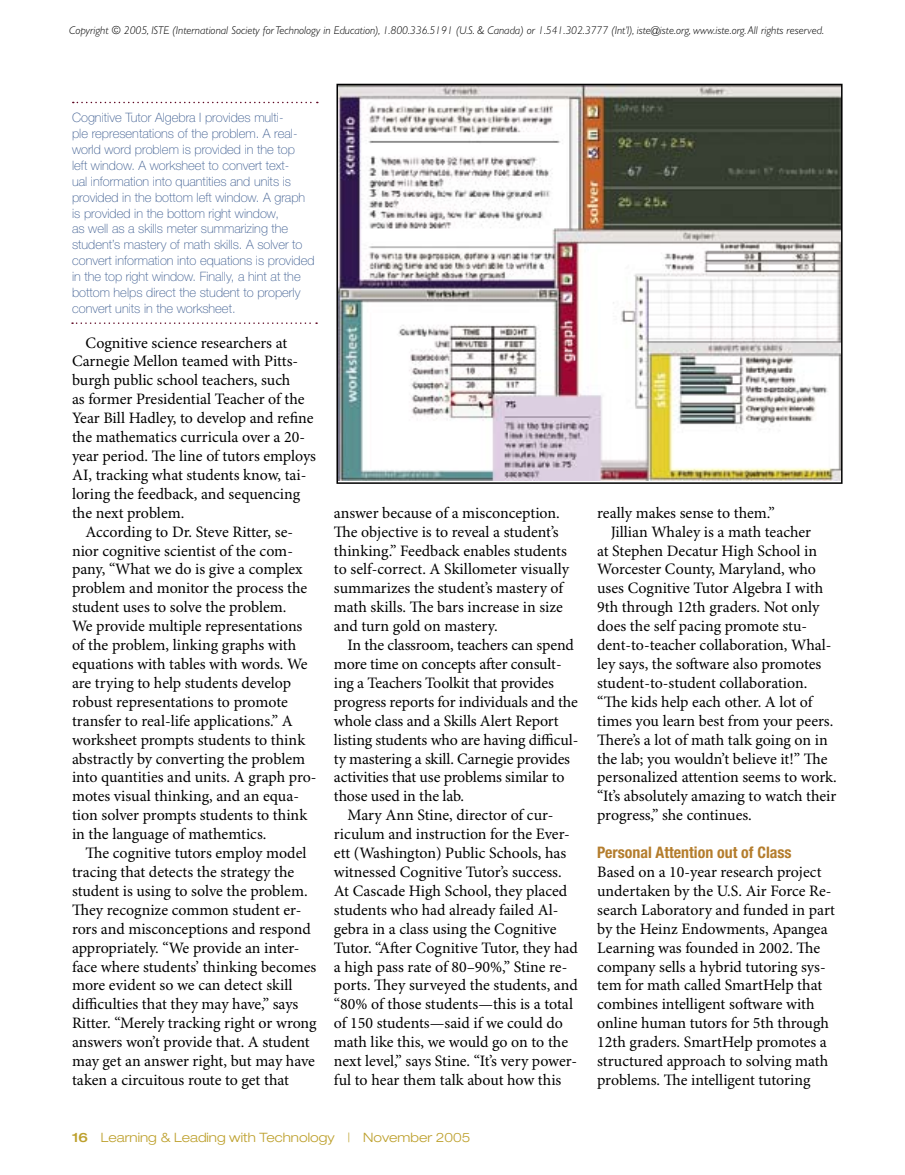
<style>
.page{position:relative;width:905px;height:1175px;background:#fff}
.page>*{position:absolute;margin:0;border:0;box-sizing:border-box;transform-origin:0 0}
.body_indent{font:15.9px/18.9px "Minion Pro";letter-spacing:-.005em;color:#000}
.body_flush{font:15.9px/18.9px "Minion Pro";letter-spacing:-.005em;color:#000}
.subhead{font:700 condensed 15.9px "Helvetica Neue LT Std";color:#b47d2d}
.t1{font:100 12.9px/15.9px "Helvetica Neue LT Std";color:#3b5b8f}
.t2{font:300 expanded 12.9px "Helvetica Neue LT Std";color:#bda02c}
.t3{font:italic 300 11.25px "Gill Sans Std";color:#000}
.s1{font-weight:500}
</style>
<div class="page">
<img style="left:339px;top:87px;width:500px;height:393px">
<div style="left:336px;top:84px;width:506px;height:400px;border:2px solid #000"></div>
<svg style="left:72px;top:322px;width:245px;height:2px"></svg>
<svg style="left:73px;top:102px;width:245px;height:1px"></svg>
<p class="t3" style="left:69px;top:24px;width:756px">Copyright © 2005, ISTE (International Society for Technology in Education), 1.800.336.5191 (U.S. &amp; Canada) or 1.541.302.3777 (Int’l), iste@iste.org, www.iste.org. All rights reserved.</p>
<p class="t1" style="left:72px;top:110px;width:244px">Cognitive Tutor Algebra I provides multi-<br>ple representations of the problem. A real&shy;world word problem is provided in the top<br>left window. A worksheet to convert text-<br>ual information into quantities and units is provided in the bottom left window. A graph is provided in the bottom right window,<br>as well as a skills meter summarizing the student’s mastery of math skills. A solver to convert information into equations is provided in the top right window. Finally, a hint at the bottom helps direct the student to properly convert units in the worksheet.</p>
<p class="body_indent" style="left:72px;top:334px;width:245px;text-indent:14px">Cognitive science researchers at Carnegie Mellon teamed with Pitts&shy;burgh public school teachers, such<br>as former Presidential Teacher of the Year Bill Hadley, to develop and refine the mathematics curricula over a 20- year period. The line of tutors employs AI, tracking what students know, tai&shy;loring the feedback, and sequencing the next problem.</p>
<p class="body_indent" style="left:72px;top:523px;width:246px;text-indent:14px">According to Dr. Steve Ritter, se&shy;nior cognitive scientist of the com&shy;pany, “What we do is give a complex problem and monitor the process the student uses to solve the problem.<br>We provide multiple representations of the problem, linking graphs with equations with tables with words. We are trying to help students develop robust representations to promote transfer to real-life applications.” A worksheet prompts students to think abstractly by converting the problem into quantities and units. A graph pro&shy;motes visual thinking, and an equa&shy;tion solver prompts students to think in the language of mathemtics.</p>
<p class="body_indent" style="left:72px;top:844px;width:246px;text-indent:14px">The cognitive tutors employ model tracing that detects the strategy the student is using to solve the problem.<br>They recognize common student er&shy;rors and misconceptions and respond appropriately. “We provide an inter&shy;face where students’ thinking becomes more evident so we can detect skill difficulties that they may have,” says Ritter. “Merely tracking right or wrong answers won’t provide that. A student may get an answer right, but may have taken a circuitous route to get that</p>
<p class="body_indent" style="left:334px;top:504px;width:236px">answer because of a misconception.<br>The objective is to reveal a student’s thinking.” Feedback enables students to self-correct. A Skillometer visually summarizes the student’s mastery of math skills. The bars increase in size and turn gold on mastery.</p>
<p class="body_indent" style="left:334px;top:636px;width:246px;text-indent:14px">In the classroom, teachers can spend more time on concepts after consult&shy;ing a Teachers Toolkit that provides progress reports for individuals and the whole class and a Skills Alert Report listing students who are having difficul&shy;ty mastering a skill. Carnegie provides activities that use problems similar to those used in the lab.</p>
<p class="body_indent" style="left:334px;top:806px;width:245px;text-indent:14px">Mary Ann Stine, director of cur&shy;riculum and instruction for the Ever&shy;ett (Washington) Public Schools, has witnessed Cognitive Tutor’s success.<br>At Cascade High School, they placed students who had already failed Al&shy;gebra in a class using the Cognitive Tutor. “After Cognitive Tutor, they had a high pass rate of 80–90%,” Stine re&shy;ports. They surveyed the students, and “80% of those students—this is a total of 150 students—said if we could do math like this, we would go on to the next level,” says Stine. “It’s very power&shy;ful to hear them talk about how this</p>
<p class="t2" style="left:72px;top:1129px;width:400px"><span class="s1">16</span> Learning &amp; Leading with Technology | November 2005</p>
<p class="body_indent" style="left:597px;top:504px;width:179px">really makes sense to them.”</p>
<p class="body_indent" style="left:597px;top:523px;width:241px;text-indent:14px">Jillian Whaley is a math teacher<br>at Stephen Decatur High School in Worcester County, Maryland, who uses Cognitive Tutor Algebra I with 9th through 12th graders. Not only does the self pacing promote stu&shy;dent-to-teacher collaboration, Whal&shy;ley says, the software also promotes student-to-student collaboration. “The kids help each other. A lot of times you learn best from your peers.<br>There’s a lot of math talk going on in the lab; you wouldn’t believe it!” The personalized attention seems to work. “It’s absolutely amazing to watch their progress,” she continues.</p>
<p class="subhead" style="left:597px;top:842px;width:196px">Personal Attention out of Class</p>
<p class="body_flush" style="left:597px;top:863px;width:239px">Based on a 10-year research project undertaken by the U.S. Air Force Re&shy;search Laboratory and funded in part by the Heinz Endowments, Apangea Learning was founded in 2002. The company sells a hybrid tutoring sys&shy;tem for math called SmartHelp that combines intelligent software with online human tutors for 5th through 12th graders. SmartHelp promotes a structured approach to solving math problems. The intelligent tutoring</p>
</div>
